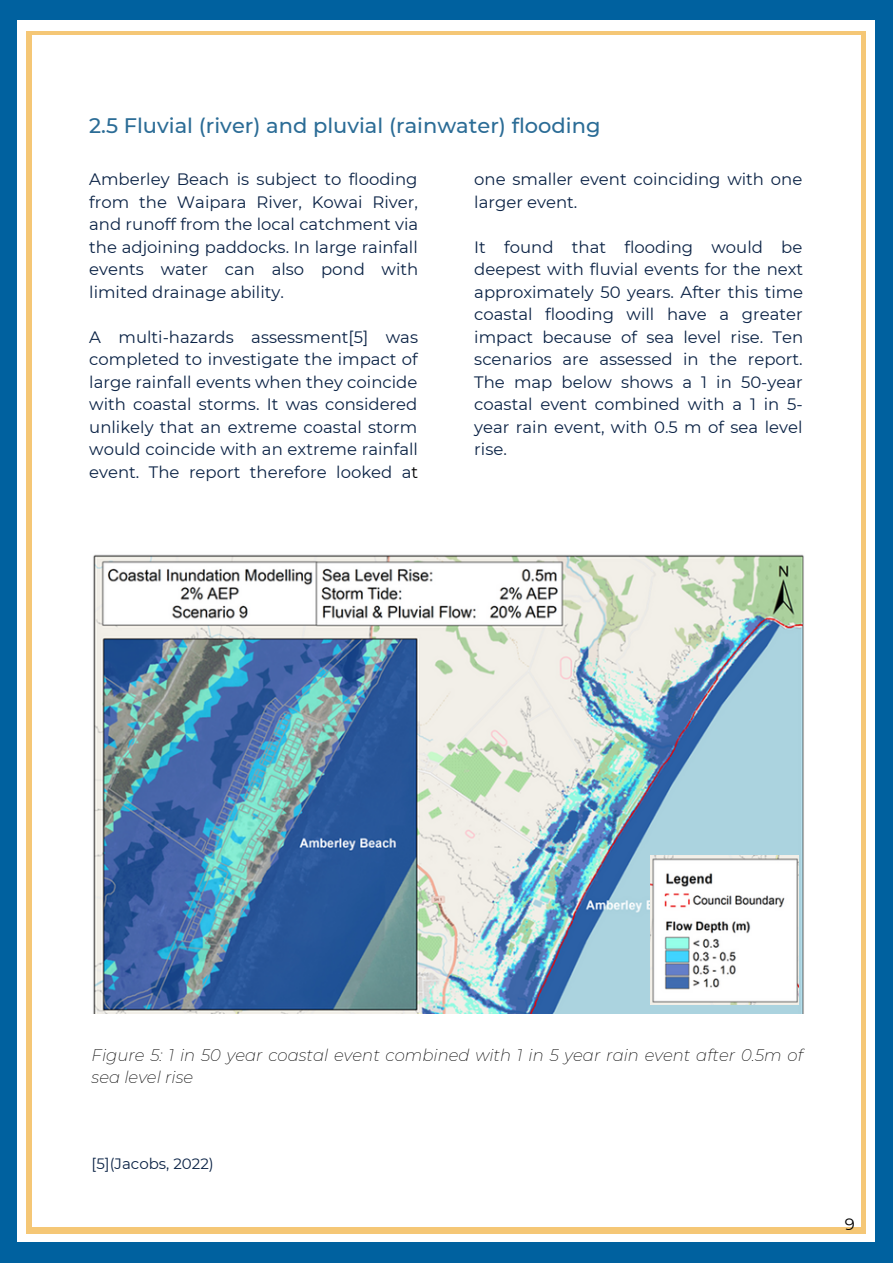
<style>
.page{position:relative;width:893px;height:1264px;background:#fff}
.page>*{position:absolute;margin:0;border:0;box-sizing:border-box;transform-origin:0 0}
.t1{font:500 21px "Montserrat";color:#2b6c96}
.t2{font:16.5px/22.5px "Montserrat";color:#0a2245;text-align:justify}
.t3{font:italic 200 16.5px/22.5px "Montserrat";color:#000}
.t4{font:16.5px "Montserrat";color:#000}
.t5{font:15px "Montserrat";color:#0a2245}
.s1{color:#000}
</style>
<div class="page">
<div style="left:0;top:0;width:892px;height:1262px;background:#00619f"></div>
<div style="left:18px;top:21px;width:857px;height:1220px;background:#fff"></div>
<div style="left:27px;top:31px;width:838px;height:1202px;background:linear-gradient(to right,#f5c776,#f5c776)"></div>
<div style="left:32px;top:35px;width:828px;height:1191px;background:#fff"></div>
<img style="left:93px;top:554px;width:711px;height:459px">
<img style="left:650px;top:855px;width:148px;height:149px">
<p class="t1" style="left:89px;top:113px;width:512px">2.5 Fluvial (river) and pluvial (rainwater) flooding</p>
<p class="t2" style="left:474px;top:168px;width:329px">one smaller event coinciding with one larger event.</p>
<p class="t2" style="left:474px;top:236px;width:330px">It found that flooding would be deepest with fluvial events for the next approximately 50 years. After this time coastal flooding will have a greater impact because of sea level rise. Ten scenarios are assessed in the report.<br>The map below shows a 1 in 50-year coastal event combined with a 1 in 5- year rain event, with 0.5 m of sea level rise.</p>
<p class="t2" style="left:89px;top:168px;width:330px">Amberley Beach is subject to flooding from the Waipara River, Kowai River, and runoff from the local catchment via the adjoining paddocks. In large rainfall events water can also pond with limited drainage ability.</p>
<p class="t2" style="left:89px;top:325px;width:330px">A multi-hazards assessment[5] was completed to investigate the impact of large rainfall events when they coincide with coastal storms. It was considered unlikely that an extreme coastal storm would coincide with an extreme rainfall event. The report therefore looked a<span class="s1">t</span></p>
<p class="t3" style="left:92px;top:1043px;width:712px">Figure 5: 1 in 50 year coastal event combined with 1 in 5 year rain event after 0.5m of sea level rise</p>
<p class="t5" style="left:92px;top:1154px;width:124px">[5](Jacobs, 2022)</p>
<p class="t4" style="left:844px;top:1214px;width:12px">9</p>
</div>
